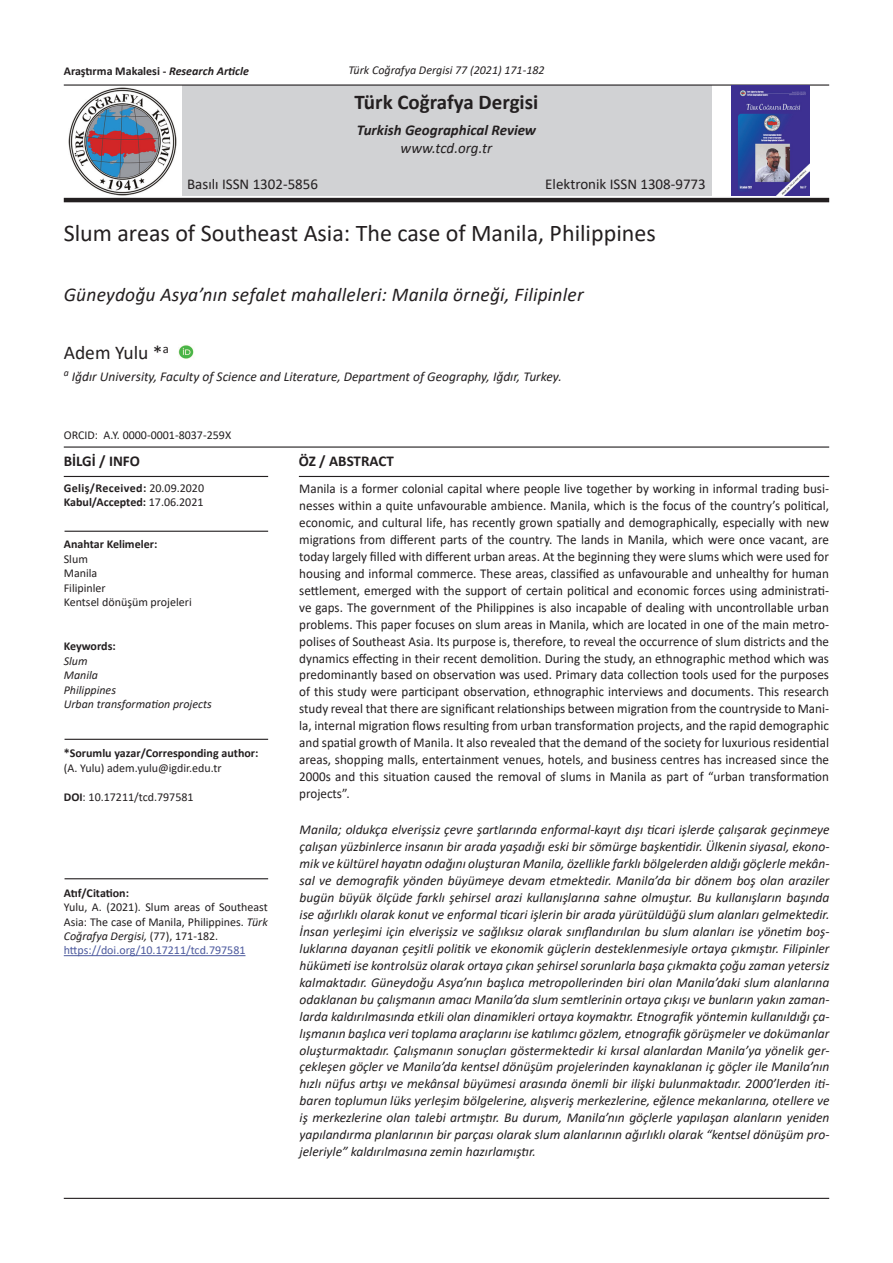
<style>
.page{position:relative;width:893px;height:1263px;background:#fff}
.page>*{position:absolute;margin:0;border:0;box-sizing:border-box;transform-origin:0 0}
.t1{font:24px "Calibri";color:#231f20}
.t2{font:700 21px "Calibri";color:#231f20}
.t3{font:italic 19.5px "Calibri";letter-spacing:.01em;color:#231f20}
.t4{font:19.5px "Calibri";color:#231f20}
.t5{font:15px "Calibri";color:#231f20}
.t6{font:italic 700 15px "Calibri";color:#231f20}
.t7{font:700 15px "Calibri";color:#231f20}
.t8{font:italic 15px "Calibri";color:#231f20}
.t9{font:italic 13.5px/17px "Calibri";color:#231f20;text-align:justify}
.t10{font:13.5px/17px "Calibri";color:#231f20;text-align:justify}
.t11{font:12px/14.4px "Calibri";color:#231f20}
.t12{font:700 12px/14.4px "Calibri";color:#231f20}
.t13{font:italic 12px/14.4px "Calibri";color:#231f20}
.s1{font-style:italic}
.s2{font-weight:400}
.s3{font-weight:700}
.s4{color:#4d5a9e}
</style>
<div class="page">
<div style="left:182px;top:86px;width:530px;height:110px;background:#d1d2d4"></div>
<hr style="left:64px;top:84px;width:765px;height:2px;background:#231f20">
<hr style="left:64px;top:198px;width:765px;height:4px;background:#231f20">
<img style="left:68px;top:87px;width:108px;height:109px">
<hr style="left:64px;top:476px;width:204px;height:1px;background:#231f20">
<hr style="left:64px;top:446px;width:765px;height:2px;background:#231f20">
<hr style="left:299px;top:476px;width:530px;height:1px;background:#231f20">
<hr style="left:65px;top:531px;width:203px;height:1px;background:#231f20">
<hr style="left:65px;top:739px;width:203px;height:1px;background:#231f20">
<hr style="left:65px;top:878px;width:203px;height:1px;background:#231f20">
<hr style="left:64px;top:1198px;width:765px;height:1px;background:#231f20">
<img style="left:732px;top:86px;width:77px;height:109px">
<hr style="left:64px;top:955px;width:181px;height:1px;background:#4d5a9e">
<img style="left:179px;top:345px;width:15px;height:14px">
<p class="t12" style="left:64px;top:63px;width:187px">Araştırma Makalesi - <span class="s1">Research Article</span></p>
<p class="t13" style="left:348px;top:63px;width:198px">Türk Coğrafya Dergisi 77 (2021) 171-182</p>
<h2 class="t2" style="left:355px;top:87px;width:185px">Türk Coğrafya Dergisi</h2>
<p class="t6" style="left:357px;top:119px;width:181px">Turkish Geographical Review</p>
<p class="t8" style="left:401px;top:137px;width:93px">www.tcd.org.tr</p>
<p class="t5" style="left:187px;top:173px;width:132px">Basılı ISSN 1302-5856</p>
<p class="t5" style="left:545px;top:173px;width:162px">Elektronik ISSN 1308-9773</p>
<h1 class="t1" style="left:64px;top:217px;width:593px">Slum areas of Southeast Asia: The case of Manila, Philippines</h1>
<h3 class="t3" style="left:64px;top:281px;width:521px">Güneydoğu Asya’nın sefalet mahalleleri: Manila örneği, Filipinler</h3>
<h3 class="t4" style="left:64px;top:339px;width:107px">Adem Yulu *<sup>a</sup></h3>
<p class="t9" style="left:64px;top:367px;width:499px"><sup>a</sup> Iğdır University, Faculty of Science and Literature, Department of Geography, Iğdır, Turkey.</p>
<p class="t11" style="left:64px;top:427px;width:169px">ORCID: A.Y. 0000-0001-8037-259X</p>
<p class="t7" style="left:64px;top:451px;width:78px">BİLGİ / INFO</p>
<p class="t7" style="left:299px;top:451px;width:96px">ÖZ / ABSTRACT</p>
<p class="t12" style="left:64px;top:480px;width:142px">Geliş/Received: <span class="s2">20.09.2020<br></span>Kabul/Accepted: <span class="s2">17.06.2021</span></p>
<p class="t12" style="left:64px;top:537px;width:95px">Anahtar Kelimeler:</p>
<p class="t11" style="left:64px;top:551px;width:129px">Slum<br>Manila<br>Filipinler<br>Kentsel dönüşüm projeleri</p>
<p class="t12" style="left:64px;top:639px;width:53px">Keywords:</p>
<p class="t13" style="left:64px;top:653px;width:150px">Slum<br>Manila<br>Philippines<br>Urban transformation projects</p>
<p class="t12" style="left:64px;top:746px;width:196px">*Sorumlu yazar/Corresponding author:</p>
<p class="t11" style="left:64px;top:760px;width:160px">(A. Yulu) adem.yulu@igdir.edu.tr</p>
<p class="t11" style="left:64px;top:789px;width:131px"><span class="s3">DOI</span>: 10.17211/tcd.797581</p>
<p class="t12" style="left:64px;top:885px;width:67px">Atıf/Citation:</p>
<p class="t11" style="left:64px;top:900px;width:206px">Yulu, A. (2021). Slum areas of Southeast Asia: The case of Manila, Philippines. <span class="s1">Türk Coğrafya Dergisi,</span> (77), 171-182. <span class="s4">https://doi.org/10.17211/tcd.797581</span></p>
<p class="t10" style="left:299px;top:480px;width:531px">Manila is a former colonial capital where people live together by working in informal trading busi&shy;nesses within a quite unfavourable ambience. Manila, which is the focus of the country’s political, economic, and cultural life, has recently grown spatially and demographically, especially with new migrations from different parts of the country. The lands in Manila, which were once vacant, are today largely filled with different urban areas. At the beginning they were slums which were used for housing and informal commerce. These areas, classified as unfavourable and unhealthy for human settlement, emerged with the support of certain political and economic forces using administrati&shy;ve gaps. The government of the Philippines is also incapable of dealing with uncontrollable urban problems. This paper focuses on slum areas in Manila, which are located in one of the main metro&shy;polises of Southeast Asia. Its purpose is, therefore, to reveal the occurrence of slum districts and the dynamics effecting in their recent demolition. During the study, an ethnographic method which was predominantly based on observation was used. Primary data collection tools used for the purposes of this study were participant observation, ethnographic interviews and documents. This research study reveal that there are significant relationships between migration from the countryside to Mani&shy;la, internal migration flows resulting from urban transformation projects, and the rapid demographic and spatial growth of Manila. It also revealed that the demand of the society for luxurious residential areas, shopping malls, entertainment venues, hotels, and business centres has increased since the 2000s and this situation caused the removal of slums in Manila as part of “urban transformation projects”.</p>
<p class="t9" style="left:300px;top:820px;width:531px">Manila; oldukça elverişsiz çevre şartlarında enformal-kayıt dışı ticari işlerde çalışarak geçinmeye çalışan yüzbinlerce insanın bir arada yaşadığı eski bir sömürge başkentidir. Ülkenin siyasal, ekono&shy;mik ve kültürel hayatın odağını oluşturan Manila, özellikle farklı bölgelerden aldığı göçlerle mekân&shy;sal ve demografik yönden büyümeye devam etmektedir. Manila’da bir dönem boş olan araziler bugün büyük ölçüde farklı şehirsel arazi kullanışlarına sahne olmuştur. Bu kullanışların başında ise ağırlıklı olarak konut ve enformal ticari işlerin bir arada yürütüldüğü slum alanları gelmektedir.<br>İnsan yerleşimi için elverişsiz ve sağlıksız olarak sınıflandırılan bu slum alanları ise yönetim boş&shy;luklarına dayanan çeşitli politik ve ekonomik güçlerin desteklenmesiyle ortaya çıkmıştır. Filipinler hükümeti ise kontrolsüz olarak ortaya çıkan şehirsel sorunlarla başa çıkmakta çoğu zaman yetersiz kalmaktadır. Güneydoğu Asya’nın başlıca metropollerinden biri olan Manila’daki slum alanlarına odaklanan bu çalışmanın amacı Manila’da slum semtlerinin ortaya çıkışı ve bunların yakın zaman&shy;larda kaldırılmasında etkili olan dinamikleri ortaya koymaktır. Etnografik yöntemin kullanıldığı ça&shy;lışmanın başlıca veri toplama araçlarını ise katılımcı gözlem, etnografik görüşmeler ve dokümanlar oluşturmaktadır. Çalışmanın sonuçları göstermektedir ki kırsal alanlardan Manila’ya yönelik ger&shy;çekleşen göçler ve Manila’da kentsel dönüşüm projelerinden kaynaklanan iç göçler ile Manila’nın hızlı nüfus artışı ve mekânsal büyümesi arasında önemli bir ilişki bulunmaktadır. 2000’lerden iti&shy;baren toplumun lüks yerleşim bölgelerine, alışveriş merkezlerine, eğlence mekanlarına, otellere ve iş merkezlerine olan talebi artmıştır. Bu durum, Manila’nın göçlerle yapılaşan alanların yeniden yapılandırma planlarının bir parçası olarak slum alanlarının ağırlıklı olarak “kentsel dönüşüm pro&shy;jeleriyle” kaldırılmasına zemin hazırlamıştır.</p>
</div>
